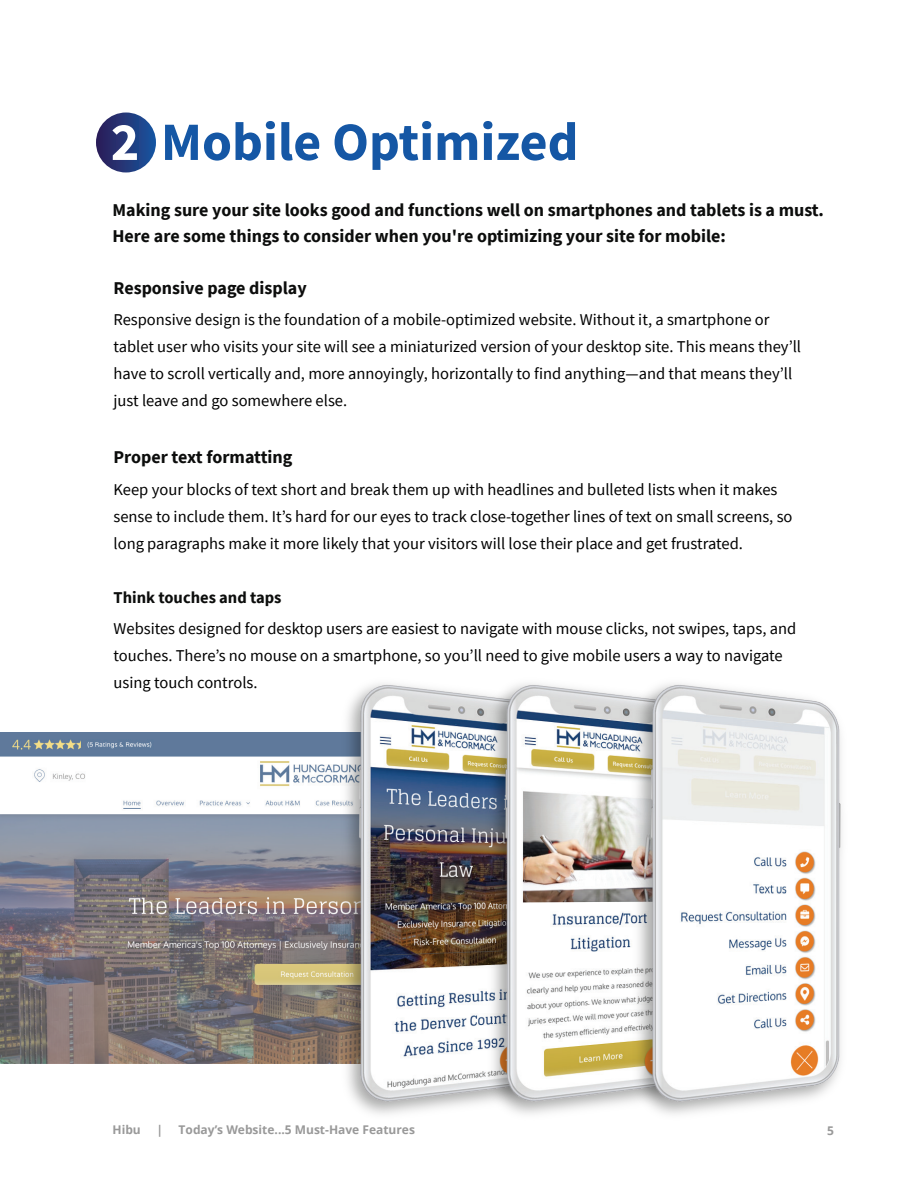
<style>
.page{position:relative;width:918px;height:1188px;background:#fff}
.page>*{position:absolute;margin:0;border:0;box-sizing:border-box;transform-origin:0 0}
.t1{font:700 54px "Source Sans Pro";color:#1557a5}
.t2{font:700 18px/26.1px "Source Sans Pro";color:#0c0d0c}
.t3{font:16.5px/27px "Source Sans Pro";color:#000}
.t4{font:700 16.5px "Source Sans Pro";color:#0c0d0c}
.t5{font:700 12px "Open Sans";color:#999}
.s1{color:#fff}
</style>
<div class="page">
<img style="left:0;top:732px;width:335px;height:332px">
<img style="left:335px;top:693px;width:127px;height:421px">
<img style="left:359px;top:683px;width:122px;height:422px">
<img style="left:481px;top:692px;width:126px;height:422px">
<img style="left:505px;top:683px;width:122px;height:422px">
<img style="left:627px;top:692px;width:127px;height:422px">
<img style="left:651px;top:683px;width:191px;height:422px">
<div style="left:96px;top:112px;width:60px;height:60px;background:linear-gradient(to right,#301f58,#1b569f);border-radius:30px"></div>
<h1 class="t1" style="left:111px;top:105px;width:469px"><span class="s1">2</span> Mobile Optimized</h1>
<p class="t2" style="left:112px;top:197px;width:713px">Making sure your site looks good and functions well on smartphones and tablets is a must.<br>Here are some things to consider when you're optimizing your site for mobile:</p>
<p class="t2" style="left:114px;top:274px;width:195px">Responsive page display</p>
<p class="t3" style="left:114px;top:306px;width:689px">Responsive design is the foundation of a mobile-optimized website. Without it, a smartphone or tablet user who visits your site will see a miniaturized version of your desktop site. This means they’ll have to scroll vertically and, more annoyingly, horizontally to find anything—and that means they’ll just leave and go somewhere else.</p>
<p class="t2" style="left:114px;top:444px;width:180px">Proper text formatting</p>
<p class="t3" style="left:114px;top:475px;width:681px">Keep your blocks of text short and break them up with headlines and bulleted lists when it makes sense to include them. It’s hard for our eyes to track close-together lines of text on small screens, so long paragraphs make it more likely that your visitors will lose their place and get frustrated.</p>
<p class="t4" style="left:114px;top:586px;width:170px">Think touches and taps</p>
<p class="t3" style="left:114px;top:615px;width:684px">Websites designed for desktop users are easiest to navigate with mouse clicks, not swipes, taps, and touches. There’s no mouse on a smartphone, so you’ll need to give mobile users a way to navigate using touch controls.</p>
<p class="t5" style="left:113px;top:1121px;width:30px">Hibu</p>
<p class="t5" style="left:156px;top:1121px;width:8px">|</p>
<p class="t5" style="left:179px;top:1121px;width:238px">Today’s Website...5 Must-Have Features</p>
<p class="t5" style="left:827px;top:1122px;width:8px">5</p>
</div>
